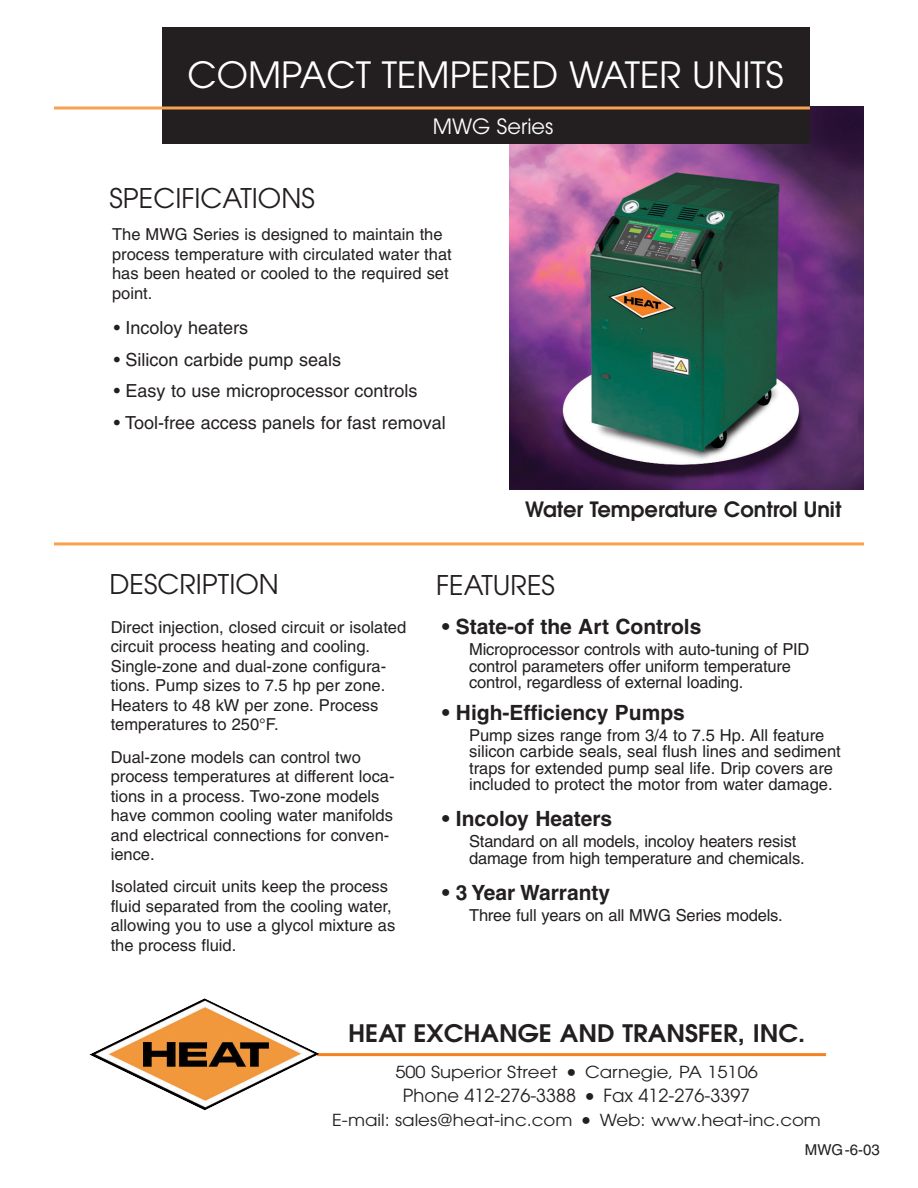
<style>
.page{position:relative;width:918px;height:1188px;background:#fff}
.page>*{position:absolute;margin:0;border:0;box-sizing:border-box;transform-origin:0 0}
.t1{font:36px "Avant Garde";color:#fff}
.t2{font:27px "Avant Garde";color:#231f20}
.t3{font:600 24px "Avant Garde";color:#231f20;scale:1.05 1}
.t4{font:700 21px "Helvetica";color:#231f20}
.t5{font:600 21px "Avant Garde";color:#231f20}
.t6{font:21px "Avant Garde";color:#fff}
.t7{font:18px "Helvetica";color:#231f20}
.t8{font:18px "Avant Garde";color:#231f20}
.t9{font:16.5px/19.5px "Helvetica";color:#231f20}
.t10{font:16.5px "Avant Garde";color:#231f20;scale:1.1 1}
.t11{font:15px "Helvetica";color:#231f20}
.s1{font-family:"Helvetica";font-weight:700;font-size:21px}
</style>
<div class="page">
<img style="left:510px;top:107px;width:354px;height:383px">
<div style="left:162px;top:27px;width:648px;height:116px;background:#231f20"></div>
<svg style="left:54px;top:106px;width:756px;height:4px;fill:#f9a24e"></svg>
<hr style="left:54px;top:542px;width:810px;height:3px;background:#f9a24e">
<hr style="left:317px;top:1053px;width:509px;height:3px;background:#f5821f">
<img style="left:89px;top:998px;width:231px;height:112px">
<h1 class="t1" style="left:187px;top:61px;width:598px">COMPACT TEMPERED WATER UNITS</h1>
<p class="t6" style="left:433px;top:118px;width:122px">MWG Series</p>
<h2 class="t2" style="left:109px;top:188px;width:207px">SPECIFICATIONS</h2>
<p class="t9" style="left:112px;top:226px;width:341px">The MWG Series is designed to maintain the process temperature with circulated water that has been heated or cooled to the required set point.</p>
<p class="t7" style="left:114px;top:321px;width:136px">• Incoloy heaters</p>
<p class="t7" style="left:114px;top:353px;width:229px">• Silicon carbide pump seals</p>
<p class="t7" style="left:114px;top:384px;width:305px">• Easy to use microprocessor controls</p>
<p class="t7" style="left:114px;top:416px;width:334px">• Tool-free access panels for fast removal</p>
<p class="t5" style="left:525px;top:501px;width:318px">Water Temperature Control Unit</p>
<h2 class="t2" style="left:109px;top:574px;width:171px">DESCRIPTION</h2>
<h2 class="t2" style="left:436px;top:575px;width:120px">FEATURES</h2>
<p class="t9" style="left:111px;top:619px;width:297px">Direct injection, closed circuit or isolated circuit process heating and cooling.<br>Single-zone and dual-zone configura&shy;tions. Pump sizes to 7.5 hp per zone.<br>Heaters to 48 kW per zone. Process temperatures to 250°F.</p>
<p class="t9" style="left:111px;top:749px;width:285px">Dual-zone models can control two process temperatures at different loca&shy;tions in a process. Two-zone models have common cooling water manifolds and electrical connections for conven&shy;ience.</p>
<p class="t9" style="left:111px;top:879px;width:286px">Isolated circuit units keep the process fluid separated from the cooling water, allowing you to use a glycol mixture as the process fluid.</p>
<p class="t4" style="left:442px;top:619px;width:261px">• State-of the Art Controls</p>
<p class="t9" style="left:469px;top:643px;width:342px;line-height:16.5px">Microprocessor controls with auto-tuning of PID control parameters offer uniform temperature control, regardless of external loading.</p>
<p class="t4" style="left:442px;top:705px;width:244px">• High-Efficiency Pumps</p>
<p class="t9" style="left:469px;top:728px;width:373px;line-height:16.5px">Pump sizes range from 3/4 to 7.5 Hp. All feature silicon carbide seals, seal flush lines and sediment traps for extended pump seal life. Drip covers are included to protect the motor from water damage.</p>
<p class="t4" style="left:442px;top:811px;width:171px">• Incoloy Heaters</p>
<p class="t9" style="left:469px;top:835px;width:337px;line-height:16.5px">Standard on all models, incoloy heaters resist damage from high temperature and chemicals.</p>
<p class="t4" style="left:442px;top:885px;width:170px">• 3 Year Warranty</p>
<p class="t9" style="left:469px;top:907px;width:315px">Three full years on all MWG Series models.</p>
<h3 class="t3" style="left:348px;top:1025px;width:437px">HEAT EXCHANGE AND TRANSFER, INC.</h3>
<p class="t10" style="left:395px;top:1066px;width:331px">500 Superior Street <span class="s1">•</span> Carnegie, PA 15106</p>
<p class="t8" style="left:403px;top:1089px;width:349px">Phone 412-276-3388 <span class="s1">•</span> Fax 412-276-3397</p>
<p class="t10" style="left:332px;top:1114px;width:446px">E-mail: sales@heat-inc.com <span class="s1">•</span> Web: www.heat-inc.com</p>
<p class="t11" style="left:805px;top:1144px;width:76px">MWG-6-03</p>
</div>
